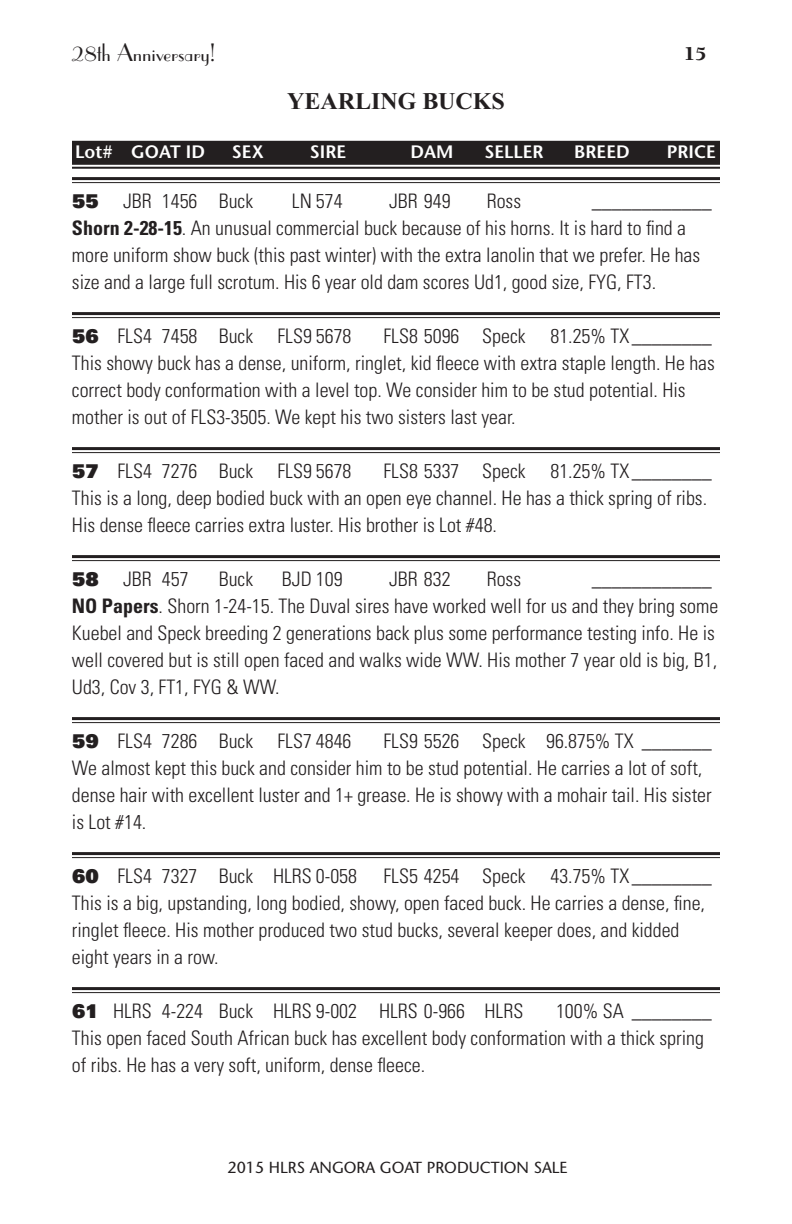
<style>
.page{position:relative;width:792px;height:1224px;background:#fff}
.page>*{position:absolute;margin:0;border:0;box-sizing:border-box;transform-origin:0 0}
.t1{font:24px "Parisian BT";color:#231f20}
.t2{font:700 24px "Times New Roman";color:#231f20}
.t3{font:300 condensed 20px/27px "Univers";color:#231f20}
.t4{font:900 20px "Berkeley";color:#231f20}
.t5{font:600 18px "Stone Sans";color:#fff}
.t6{font:16px "Stone Sans";color:#231f20}
.s1{font-weight:900;font-stretch:normal;font-size:19px}
.s2{font-weight:700}
</style>
<div class="page">
<div style="left:72px;top:141px;width:648px;height:24px;background:#231f20"></div>
<hr style="left:72px;top:167px;width:648px;height:2px;background:#231f20">
<div style="left:72px;top:177px;width:648px;height:6px;background:#f4f4f4"></div>
<hr style="left:72px;top:177px;width:648px;height:3px;background:#231f20">
<hr style="left:72px;top:182px;width:648px;height:1px;background:#231f20">
<div style="left:72px;top:312px;width:648px;height:6px;background:#f4f4f4"></div>
<hr style="left:72px;top:312px;width:648px;height:3px;background:#231f20">
<hr style="left:72px;top:317px;width:648px;height:1px;background:#231f20">
<div style="left:72px;top:447px;width:648px;height:6px;background:#f4f4f4"></div>
<hr style="left:72px;top:447px;width:648px;height:3px;background:#231f20">
<hr style="left:72px;top:452px;width:648px;height:1px;background:#231f20">
<div style="left:72px;top:555px;width:648px;height:6px;background:#f4f4f4"></div>
<hr style="left:72px;top:555px;width:648px;height:3px;background:#231f20">
<hr style="left:72px;top:560px;width:648px;height:1px;background:#231f20">
<div style="left:72px;top:717px;width:648px;height:6px;background:#f4f4f4"></div>
<hr style="left:72px;top:717px;width:648px;height:3px;background:#231f20">
<hr style="left:72px;top:722px;width:648px;height:1px;background:#231f20">
<div style="left:72px;top:852px;width:648px;height:6px;background:#f4f4f4"></div>
<hr style="left:72px;top:852px;width:648px;height:3px;background:#231f20">
<hr style="left:72px;top:857px;width:648px;height:1px;background:#231f20">
<div style="left:72px;top:987px;width:648px;height:6px;background:#f4f4f4"></div>
<hr style="left:72px;top:987px;width:648px;height:3px;background:#231f20">
<hr style="left:72px;top:992px;width:648px;height:1px;background:#231f20">
<p class="t1" style="left:72px;top:37px;width:145px">28th Anniversary!</p>
<p class="t2" style="left:287px;top:87px;width:219px">YEARLING BUCKS</p>
<p class="t4" style="left:684px;top:43px;width:24px">15</p>
<p class="t5" style="left:75px;top:141px;width:131px">Lot# GOAT ID</p>
<p class="t5" style="left:232px;top:141px;width:34px">SEX</p>
<p class="t5" style="left:310px;top:141px;width:38px">SIRE</p>
<p class="t5" style="left:411px;top:141px;width:44px">DAM</p>
<p class="t5" style="left:484px;top:141px;width:61px">SELLER</p>
<p class="t5" style="left:574px;top:141px;width:57px">BREED</p>
<p class="t5" style="left:667px;top:141px;width:51px">PRICE</p>
<p class="t3" style="left:72px;top:187px;width:183px"><span class="s1">55</span> JBR 1456 Buck</p>
<p class="t3" style="left:292px;top:187px;width:52px">LN 574</p>
<p class="t3" style="left:389px;top:187px;width:63px">JBR 949</p>
<p class="t3" style="left:487px;top:187px;width:36px">Ross</p>
<p class="t3" style="left:72px;top:187px;width:641px;text-indent:520px">____________ <span class="s2">Shorn 2-28-15</span>. An unusual commercial buck because of his horns. It is hard to find a more uniform show buck (this past winter) with the extra lanolin that we prefer. He has size and a large full scrotum. His 6 year old dam scores Ud1, good size, FYG, FT3.</p>
<p class="t3" style="left:72px;top:322px;width:281px"><span class="s1">56</span> FLS4 7458 Buck FLS9 5678</p>
<p class="t3" style="left:72px;top:322px;width:644px;text-indent:312px">FLS8 5096 Speck 81.25% TX ________ This showy buck has a dense, uniform, ringlet, kid fleece with extra staple length. He has correct body conformation with a level top. We consider him to be stud potential. His mother is out of FLS3-3505. We kept his two sisters last year.</p>
<p class="t3" style="left:72px;top:457px;width:281px"><span class="s1">57</span> FLS4 7276 Buck FLS9 5678</p>
<p class="t3" style="left:72px;top:457px;width:641px;text-indent:312px">FLS8 5337 Speck 81.25% TX ________<br>This is a long, deep bodied buck with an open eye channel. He has a thick spring of ribs.<br>His dense fleece carries extra luster. His brother is Lot #48.</p>
<p class="t3" style="left:72px;top:565px;width:118px"><span class="s1">58</span> JBR 457</p>
<p class="t3" style="left:219px;top:565px;width:36px">Buck</p>
<p class="t3" style="left:282px;top:565px;width:62px">BJD 109</p>
<p class="t3" style="left:389px;top:565px;width:63px">JBR 832</p>
<p class="t3" style="left:487px;top:565px;width:36px">Ross</p>
<p class="t3" style="left:72px;top:565px;width:648px;text-indent:520px">____________ <span class="s2">NO Papers</span>. Shorn 1-24-15. The Duval sires have worked well for us and they bring some Kuebel and Speck breeding 2 generations back plus some performance testing info. He is well covered but is still open faced and walks wide WW. His mother 7 year old is big, B1, Ud3, Cov 3, FT1, FYG &amp; WW.</p>
<p class="t3" style="left:72px;top:727px;width:281px"><span class="s1">59</span> FLS4 7286 Buck FLS7 4846</p>
<p class="t3" style="left:72px;top:727px;width:642px;text-indent:312px">FLS9 5526 Speck 96.875% TX _______ We almost kept this buck and consider him to be stud potential. He carries a lot of soft, dense hair with excellent luster and 1+ grease. He is showy with a mohair tail. His sister is Lot #14.</p>
<p class="t3" style="left:72px;top:862px;width:287px"><span class="s1">60</span> FLS4 7327 Buck HLRS 0-058</p>
<p class="t3" style="left:72px;top:862px;width:641px;text-indent:312px">FLS5 4254 Speck 43.75% TX ________ This is a big, upstanding, long bodied, showy, open faced buck. He carries a dense, fine, ringlet fleece. His mother produced two stud bucks, several keeper does, and kidded eight years in a row.</p>
<p class="t3" style="left:72px;top:997px;width:453px"><span class="s1">61</span> HLRS 4-224 Buck HLRS 9-002 HLRS 0-966 HLRS</p>
<p class="t3" style="left:72px;top:997px;width:641px;text-indent:484px">100% SA ________<br>This open faced South African buck has excellent body conformation with a thick spring of ribs. He has a very soft, uniform, dense fleece.</p>
<p class="t6" style="left:228px;top:1157px;width:341px">2015 HLRS ANGORA GOAT PRODUCTION SALE</p>
</div>
